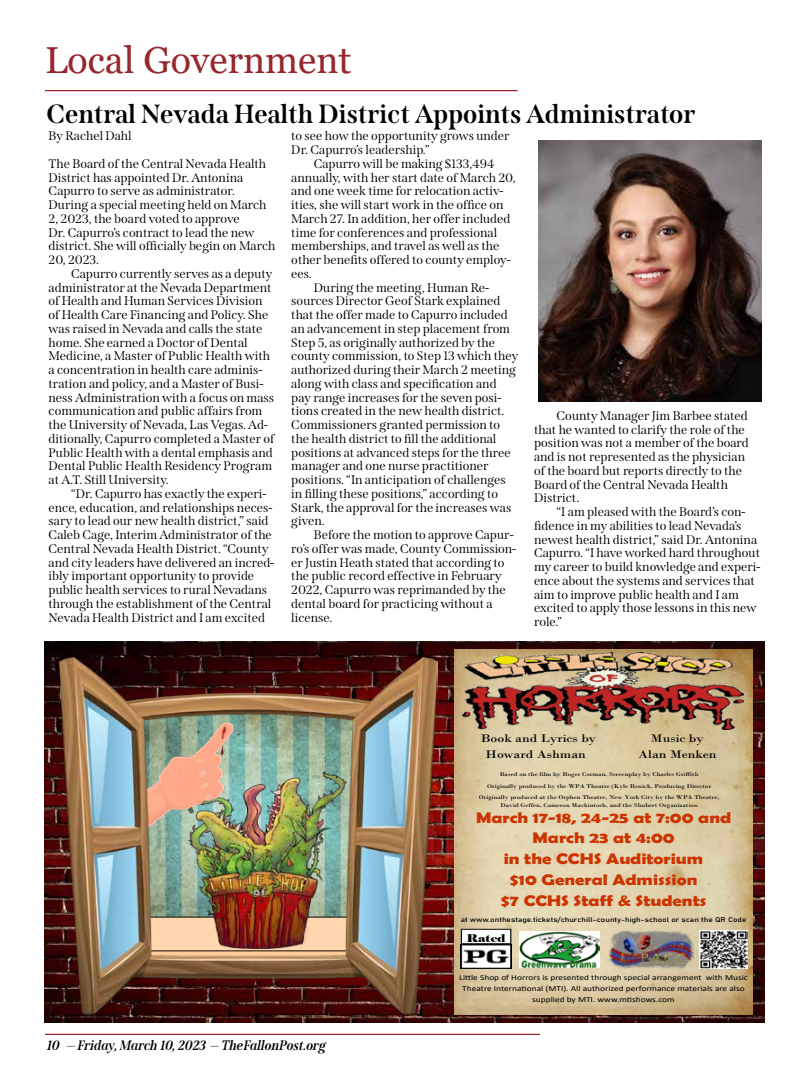
<style>
.page{position:relative;width:810px;height:1080px;background:#fff}
.page>*{position:absolute;margin:0;border:0;box-sizing:border-box;transform-origin:0 0}
.t1{font:37.5px "Georgia";color:#97262e}
.t2{font:700 26.25px "Span";color:#000}
.t3{font:700 15.5px "Berlin Sans FB Demi";color:#c30;scale:1.22 1}
.t4{font:700 15.38px/20.8px "Berlin Sans FB Demi";color:#c30;text-align:center;scale:1.22 1}
.t5{font:italic 700 13.75px "Span";color:#000}
.t6{font:12.5px/13.8px "Span";color:#000}
.t7{font:11.62px "Bodoni";color:#000;scale:1.22 1}
.t8{font:11.5px "Bodoni";color:#000;scale:1.22 1}
.t9{font:10.62px "Elephant";color:#000;scale:1.22 1}
.t10{font:7.75px/11.2px "Calibri";color:#000;text-align:center;scale:1.22 1}
.t11{font:600 6.75px "Bahnschrift";color:#000;scale:1.22 1}
.t12{font:5.75px/11.1px "Bodoni";color:#000;text-align:center;scale:1.22 1}
</style>
<div class="page">
<hr style="left:45px;top:1034px;width:495px;height:1px;background:#97262e">
<hr style="left:45px;top:90px;width:473px;height:1px;background:#97262e">
<img style="left:538px;top:141px;width:224px;height:261px">
<img style="left:44px;top:641px;width:720px;height:382px">
<img style="left:455px;top:650px;width:297px;height:364px">
<img style="left:60px;top:658px;width:377px;height:357px">
<img style="left:462px;top:653px;width:281px;height:77px">
<img style="left:520px;top:931px;width:79px;height:37px">
<img style="left:700px;top:930px;width:48px;height:38px">
<img style="left:608px;top:931px;width:85px;height:37px">
<img style="left:461px;top:944px;width:51px;height:24px">
<div style="left:461px;top:929px;width:50px;height:15px;background:#fff"></div>
<div style="left:461px;top:929px;width:50px;height:15px;border:1px solid #000"></div>
<h1 class="t1" style="left:45px;top:38px;width:308px">Local Government</h1>
<h2 class="t2" style="left:46px;top:98px;width:651px">Central Nevada Health District Appoints Administrator</h2>
<p class="t6" style="left:49px;top:129px;width:84px">By Rachel Dahl</p>
<p class="t6" style="left:49px;top:157px;width:228px">The Board of the Central Nevada Health District has appointed Dr. Antonina Capurro to serve as administrator.<br>During a special meeting held on March 2, 2023, the board voted to approve<br>Dr. Capurro’s contract to lead the new district. She will officially begin on March 20, 2023.</p>
<p class="t6" style="left:49px;top:267px;width:227px;text-indent:22px">Capurro currently serves as a deputy administrator at the Nevada Department of Health and Human Services Division of Health Care Financing and Policy. She was raised in Nevada and calls the state home. She earned a Doctor of Dental Medicine, a Master of Public Health with a concentration in health care adminis&shy;tration and policy, and a Master of Busi&shy;ness Administration with a focus on mass communication and public affairs from the University of Nevada, Las Vegas. Ad&shy;ditionally, Capurro completed a Master of Public Health with a dental emphasis and Dental Public Health Residency Program at A.T. Still University.</p>
<p class="t6" style="left:49px;top:487px;width:227px;text-indent:22px">“Dr. Capurro has exactly the experi&shy;ence, education, and relationships neces&shy;sary to lead our new health district,” said Caleb Cage, Interim Administrator of the Central Nevada Health District. “County and city leaders have delivered an incred&shy;ibly important opportunity to provide public health services to rural Nevadans through the establishment of the Central Nevada Health District and I am excited</p>
<p class="t6" style="left:291px;top:129px;width:220px">to see how the opportunity grows under<br>Dr. Capurro’s leadership.”</p>
<p class="t6" style="left:314px;top:157px;width:182px">Capurro will be making $133,494</p>
<p class="t6" style="left:291px;top:171px;width:226px">annually, with her start date of March 20,</p>
<p class="t6" style="left:291px;top:184px;width:214px">and one week time for relocation activ-</p>
<p class="t6" style="left:291px;top:198px;width:214px">ities, she will start work in the office on</p>
<p class="t6" style="left:291px;top:212px;width:221px">March 27. In addition, her offer included</p>
<p class="t6" style="left:291px;top:226px;width:207px">time for conferences and professional</p>
<p class="t6" style="left:291px;top:239px;width:209px">memberships, and travel as well as the</p>
<p class="t6" style="left:291px;top:253px;width:221px">other benefits offered to county employ-</p>
<p class="t6" style="left:291px;top:267px;width:22px">ees.</p>
<p class="t6" style="left:314px;top:281px;width:177px">During the meeting, Human Re-</p>
<p class="t6" style="left:291px;top:294px;width:211px">sources Director Geof Stark explained</p>
<p class="t6" style="left:291px;top:308px;width:218px">that the offer made to Capurro included</p>
<p class="t6" style="left:291px;top:322px;width:220px">an advancement in step placement from</p>
<p class="t6" style="left:291px;top:336px;width:205px">Step 5, as originally authorized by the</p>
<p class="t6" style="left:291px;top:349px;width:228px">county commission, to Step 13 which they</p>
<p class="t6" style="left:291px;top:363px;width:226px">authorized during their March 2 meeting</p>
<p class="t6" style="left:291px;top:377px;width:207px">along with class and specification and</p>
<p class="t6" style="left:291px;top:391px;width:212px">pay range increases for the seven posi-</p>
<p class="t6" style="left:291px;top:404px;width:215px">tions created in the new health district.</p>
<p class="t6" style="left:291px;top:418px;width:210px">Commissioners granted permission to</p>
<p class="t6" style="left:291px;top:432px;width:207px">the health district to fill the additional</p>
<p class="t6" style="left:291px;top:446px;width:221px">positions at advanced steps for the three</p>
<p class="t6" style="left:291px;top:459px;width:199px">manager and one nurse practitioner</p>
<p class="t6" style="left:291px;top:473px;width:216px">positions. “In anticipation of challenges</p>
<p class="t6" style="left:291px;top:487px;width:208px">in filling these positions,” according to</p>
<p class="t6" style="left:291px;top:501px;width:222px">Stark, the approval for the increases was</p>
<p class="t6" style="left:291px;top:514px;width:35px">given.</p>
<p class="t6" style="left:314px;top:528px;width:201px">Before the motion to approve Capur-</p>
<p class="t6" style="left:291px;top:542px;width:226px">ro’s offer was made, County Commission-</p>
<p class="t6" style="left:291px;top:556px;width:215px">er Justin Heath stated that according to</p>
<p class="t6" style="left:291px;top:569px;width:212px">the public record effective in February</p>
<p class="t6" style="left:291px;top:583px;width:216px">2022, Capurro was reprimanded by the</p>
<p class="t6" style="left:291px;top:597px;width:203px">dental board for practicing without a</p>
<p class="t6" style="left:291px;top:611px;width:43px">license.</p>
<p class="t6" style="left:534px;top:409px;width:216px;text-indent:22px">County Manager Jim Barbee stated that he wanted to clarify the role of the position was not a member of the board and is not represented as the physician of the board but reports directly to the Board of the Central Nevada Health District.</p>
<p class="t6" style="left:534px;top:505px;width:228px;text-indent:23px">“I am pleased with the Board’s con&shy;fidence in my abilities to lead Nevada’s newest health district,” said Dr. Antonina Capurro. “I have worked hard throughout my career to build knowledge and experi&shy;ence about the systems and services that aim to improve public health and I am excited to apply those lessons in this new role.”</p>
<p class="t8" style="left:651px;top:731px;width:45px">Music by</p>
<p class="t7" style="left:638px;top:748px;width:66px">Alan Menken</p>
<p class="t12" style="left:479px;top:769px;width:199px">Based on the film by Roger Corman, Screenplay by Charles Griffith<br>Originally produced by the WPA Theatre (Kyle Renick, Producing Director<br>Originally produced at the Orphen Theatre, New York City by the WPA Theatre,</p>
<p class="t12" style="left:501px;top:799px;width:163px">David Geffen, Cameron Mackintosh, and the Shubert Organization</p>
<p class="t8" style="left:481px;top:731px;width:96px">Book and Lyrics by</p>
<p class="t7" style="left:486px;top:748px;width:84px">Howard Ashman</p>
<p class="t4" style="left:476px;top:807px;width:211px">March 17-18, 24-25 at 7:00 and<br>March 23 at 4:00<br>in the CCHS Auditorium<br>$10 General Admission</p>
<p class="t3" style="left:501px;top:891px;width:170px">$7 CCHS Staff &amp; Students</p>
<p class="t11" style="left:461px;top:914px;width:236px">at www.onthestage.tickets/churchill-county-high-school or scan the QR Code</p>
<p class="t9" style="left:466px;top:931px;width:34px">Rated</p>
<p class="t5" style="left:47px;top:1037px;width:281px">10 — Friday, March 10, 2023 — TheFallonPost.org</p>
<p class="t10" style="left:459px;top:972px;width:238px">Little Shop of Horrors is presented through special arrangement with Music<br>Theatre International (MTI). All authorized performance materials are also supplied by MTI. www.mtishows.com</p>
</div>
